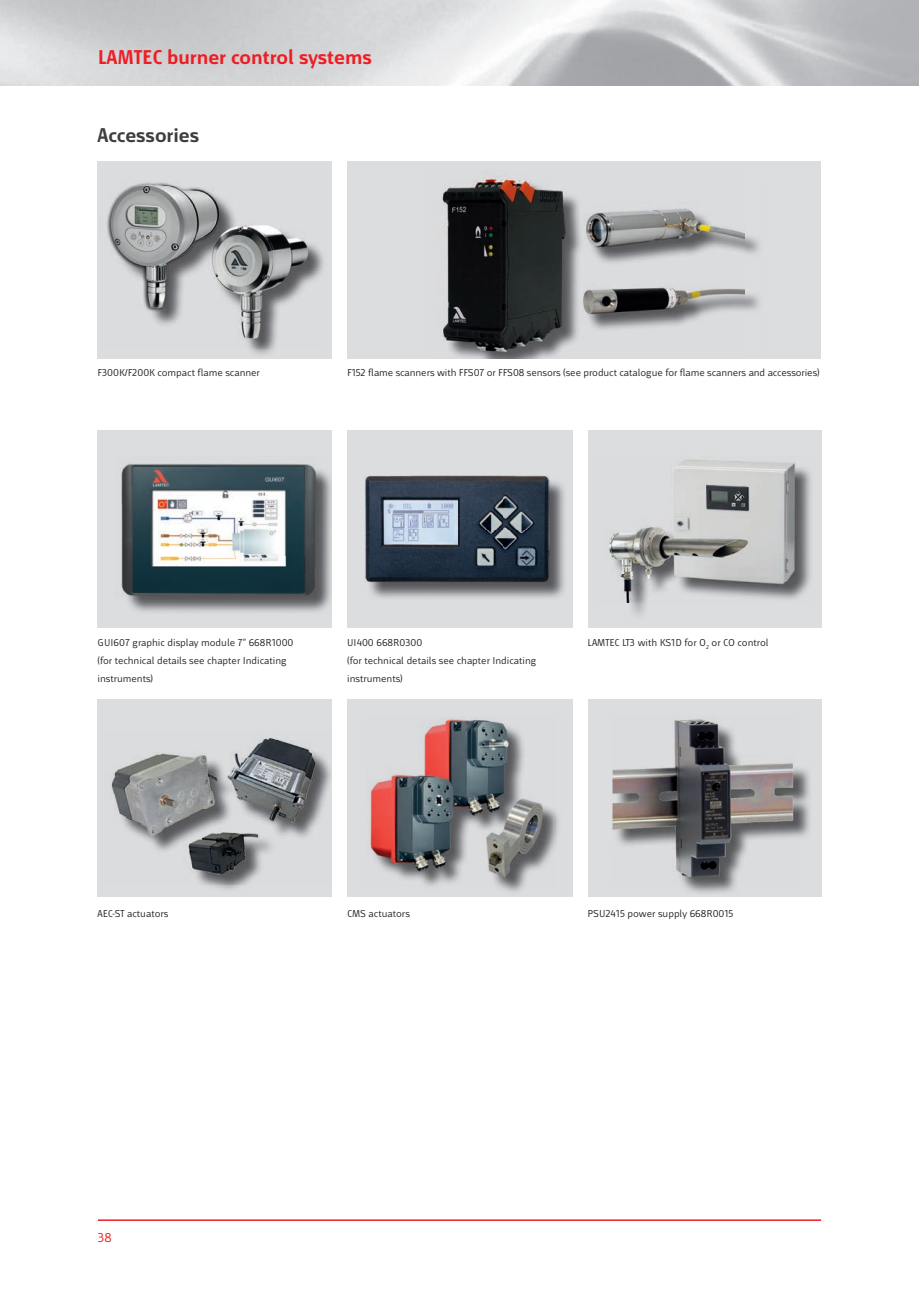
<style>
.page{position:relative;width:919px;height:1289px;background:#fff}
.page>*{position:absolute;margin:0;border:0;box-sizing:border-box;transform-origin:0 0}
.t1{font:700 21px "Mr Jones";color:#ee1d23}
.t2{font:700 21px "Mr Jones";color:#3e3e3f}
.t3{font:13.5px "Mr Jones";color:#ee1d23}
.t4{font:10.5px/18px "Mr Jones";color:#231f20}
</style>
<div class="page">
<hr style="left:98px;top:1219px;width:723px;height:1px;background:#ee1d23">
<div style="left:98px;top:161px;width:234px;height:197px;background:#dcdddf"></div>
<img style="left:110px;top:215px;width:214px;height:140px">
<img style="left:107px;top:182px;width:126px;height:33px">
<img style="left:107px;top:215px;width:3px;height:26px">
<div style="left:98px;top:430px;width:234px;height:197px;background:#dcdddf"></div>
<img style="left:128px;top:470px;width:204px;height:142px">
<img style="left:121px;top:463px;width:149px;height:41px">
<img style="left:270px;top:463px;width:44px;height:4px">
<img style="left:121px;top:504px;width:3px;height:88px">
<img style="left:124px;top:467px;width:197px;height:134px">
<div style="left:98px;top:699px;width:234px;height:198px;background:#dcdddf"></div>
<img style="left:111px;top:737px;width:221px;height:147px">
<div style="left:347px;top:430px;width:225px;height:197px;background:#dcdddf"></div>
<img style="left:368px;top:479px;width:197px;height:119px">
<img style="left:364px;top:476px;width:46px;height:53px">
<img style="left:410px;top:475px;width:139px;height:3px">
<img style="left:365px;top:529px;width:184px;height:53px">
<img style="left:367px;top:478px;width:182px;height:52px">
<div style="left:587px;top:430px;width:234px;height:197px;background:#dcdddf"></div>
<img style="left:626px;top:602px;width:20px;height:13px">
<img style="left:609px;top:459px;width:202px;height:143px">
<div style="left:347px;top:161px;width:473px;height:197px;background:#dcdddf"></div>
<img style="left:744px;top:233px;width:15px;height:78px">
<img style="left:442px;top:176px;width:302px;height:182px">
<div style="left:587px;top:699px;width:234px;height:198px;background:#dcdddf"></div>
<img style="left:686px;top:768px;width:124px;height:125px">
<img style="left:612px;top:719px;width:98px;height:111px">
<img style="left:614px;top:722px;width:183px;height:165px">
<div style="left:347px;top:699px;width:225px;height:198px;background:#dcdddf"></div>
<img style="left:499px;top:811px;width:59px;height:81px">
<img style="left:369px;top:717px;width:127px;height:135px">
<img style="left:373px;top:722px;width:182px;height:164px">
<h1 class="t1" style="left:98px;top:46px;width:275px">LAMTEC burner control systems</h1>
<h1 class="t2" style="left:98px;top:124px;width:103px">Accessories</h1>
<p class="t4" style="left:98px;top:364px;width:164px">F300K/F200K compact flame scanner</p>
<p class="t4" style="left:347px;top:364px;width:474px">F152 flame scanners with FFS07 or FFS08 sensors (see product catalogue for flame scanners and accessories)</p>
<p class="t4" style="left:98px;top:634px;width:197px">GUI607 graphic display module 7” 668R1000 (for technical details see chapter Indicating instruments)</p>
<p class="t4" style="left:347px;top:634px;width:191px">UI400 668R0300<br>(for technical details see chapter Indicating instruments)</p>
<p class="t4" style="left:587px;top:634px;width:182px">LAMTEC LT3 with KS1D for O<sub>2</sub> or CO control</p>
<p class="t4" style="left:98px;top:904px;width:72px">AEC-ST actuators</p>
<p class="t4" style="left:347px;top:904px;width:64px">CMS actuators</p>
<p class="t4" style="left:587px;top:904px;width:147px">PSU2415 power supply 668R0015</p>
<p class="t3" style="left:98px;top:1230px;width:15px">38</p>
</div>
